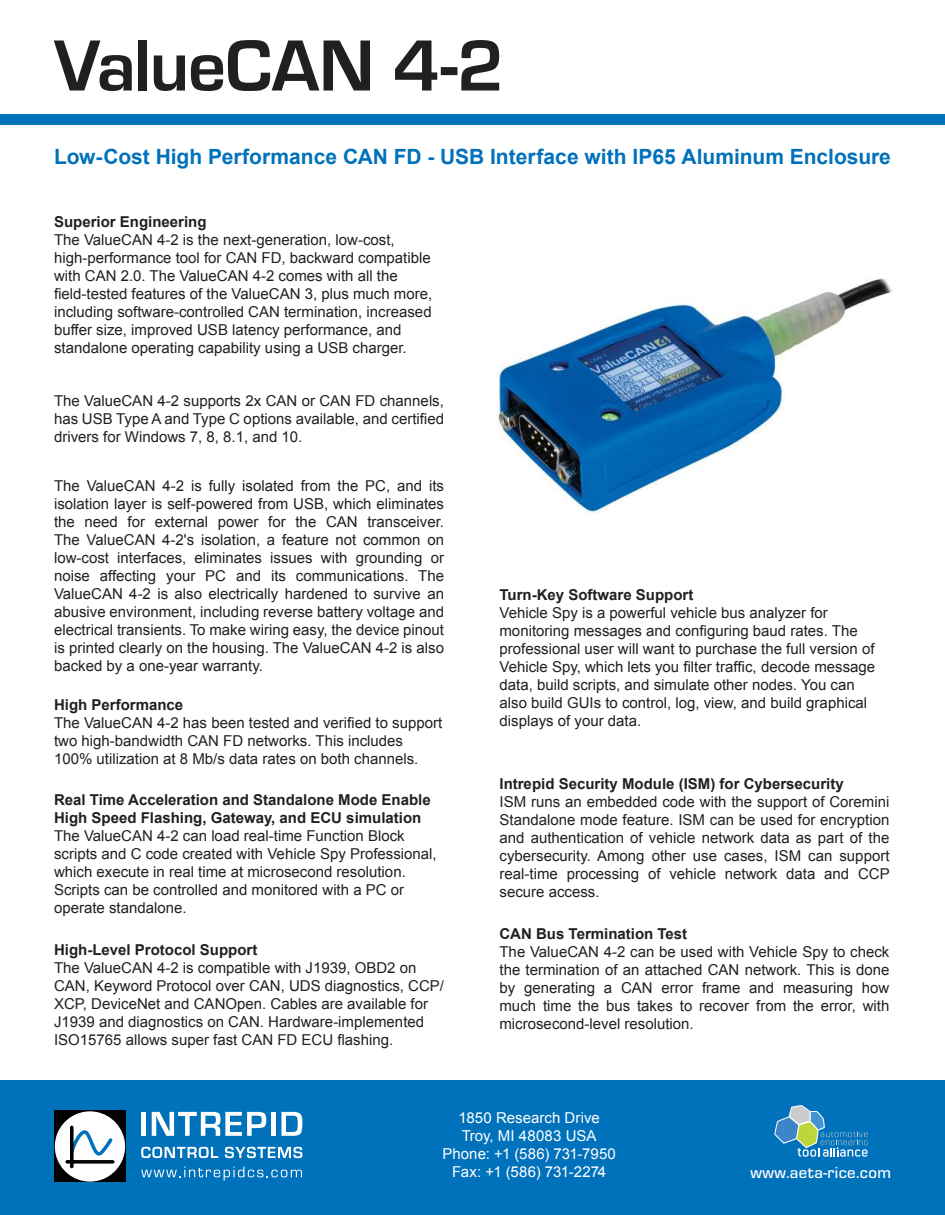
<style>
.page{position:relative;width:945px;height:1215px;background:#fff}
.page>*{position:absolute;margin:0;border:0;box-sizing:border-box;transform-origin:0 0}
.t1{font:700 75px "Eurostile";letter-spacing:-.015em;color:#221f1f}
.t2{font:700 21px "Arial";color:#0071bb}
.t3{font:500 16.65px "Eurostile";letter-spacing:.025em;color:#fff}
.t4{font:15px/18px "Arial";color:#221f1f}
.t5{font:700 15px/18px "Arial";color:#221f1f}
.t6{font:15px/18px "Arial";letter-spacing:.005em;color:#fff;text-align:center}
</style>
<div class="page">
<div style="left:0;top:1080px;width:945px;height:135px;background:#0071bb"></div>
<div style="left:141px;top:1112px;width:5px;height:24px;background:#fff"></div>
<svg style="left:152px;top:1112px;width:114px;height:24px"></svg>
<hr style="left:271px;top:1112px;width:4px;height:24px;background:#fff">
<svg style="left:281px;top:1112px;width:21px;height:24px"></svg>
<svg style="left:141px;top:1147px;width:77px;height:11px"></svg>
<svg style="left:225px;top:1147px;width:77px;height:11px"></svg>
<svg style="left:141px;top:1167px;width:161px;height:14px"></svg>
<div style="left:54px;top:1111px;width:72px;height:71px;background:#000"></div>
<svg style="left:55px;top:1111px;width:70px;height:71px"></svg>
<svg style="left:774px;top:1105px;width:94px;height:52px"></svg>
<div style="left:0;top:114px;width:945px;height:11px;background:#0071bb"></div>
<img style="left:497px;top:278px;width:396px;height:236px">
<h1 class="t1" style="left:54px;top:21px;width:452px">ValueCAN 4-2</h1>
<h2 class="t2" style="left:54px;top:149px;width:838px">Low-Cost High Performance CAN FD - USB Interface with IP65 Aluminum Enclosure</h2>
<p class="t5" style="left:54px;top:214px;width:154px">Superior Engineering</p>
<p class="t4" style="left:54px;top:232px;width:380px">The ValueCAN 4-2 is the next-generation, low-cost, high-performance tool for CAN FD, backward compatible with CAN 2.0. The ValueCAN 4-2 comes with all the<br>昀椀eld-tested features of the ValueCAN 3, plus much more, including software-controlled CAN termination, increased buffer size, improved USB latency performance, and standalone operating capability using a USB charger.</p>
<p class="t4" style="left:54px;top:393px;width:391px;text-align:justify">The ValueCAN 4-2 supports 2x CAN or CAN FD channels, has USB Type A and Type C options available, and certi昀椀ed drivers for Windows 7, 8, 8.1, and 10.</p>
<p class="t4" style="left:54px;top:478px;width:392px;text-align:justify">The ValueCAN 4-2 is fully isolated from the PC, and its isolation layer is self-powered from USB, which eliminates the need for external power for the CAN transceiver.<br>The ValueCAN 4-2's isolation, a feature not common on low-cost interfaces, eliminates issues with grounding or noise affecting your PC and its communications. The ValueCAN 4-2 is also electrically hardened to survive an abusive environment, including reverse battery voltage and electrical transients. To make wiring easy, the device pinout is printed clearly on the housing. The ValueCAN 4-2 is also backed by a one-year warranty.</p>
<p class="t5" style="left:54px;top:697px;width:131px">High Performance</p>
<p class="t4" style="left:54px;top:713px;width:390px">The ValueCAN 4-2 has been tested and veri昀椀ed to support two high-bandwidth CAN FD networks. This includes<br>100% utilization at 8 Mb/s data rates on both channels.</p>
<p class="t5" style="left:54px;top:792px;width:378px">Real Time Acceleration and Standalone Mode Enable<br>High Speed Flashing, Gateway, and ECU simulation</p>
<p class="t4" style="left:54px;top:828px;width:384px">The ValueCAN 4-2 can load real-time Function Block scripts and C code created with Vehicle Spy Professional, which execute in real time at microsecond resolution.<br>Scripts can be controlled and monitored with a PC or operate standalone.</p>
<p class="t5" style="left:54px;top:942px;width:205px">High-Level Protocol Support</p>
<p class="t4" style="left:54px;top:959px;width:392px">The ValueCAN 4-2 is compatible with J1939, OBD2 on CAN, Keyword Protocol over CAN, UDS diagnostics, CCP/ XCP, DeviceNet and CANOpen. Cables are available for J1939 and diagnostics on CAN. Hardware-implemented ISO15765 allows super fast CAN FD ECU 昀氀ashing.</p>
<p class="t5" style="left:500px;top:587px;width:195px">Turn-Key Software Support</p>
<p class="t4" style="left:500px;top:605px;width:377px">Vehicle Spy is a powerful vehicle bus analyzer for monitoring messages and con昀椀guring baud rates. The professional user will want to purchase the full version of Vehicle Spy, which lets you 昀椀lter traf昀椀c, decode message data, build scripts, and simulate other nodes. You can also build GUIs to control, log, view, and build graphical displays of your data.</p>
<p class="t5" style="left:500px;top:776px;width:346px">Intrepid Security Module (ISM) for Cybersecurity</p>
<p class="t4" style="left:500px;top:794px;width:392px;text-align:justify">ISM runs an embedded code with the support of Coremini Standalone mode feature. ISM can be used for encryption and authentication of vehicle network data as part of the cybersecurity. Among other use cases, ISM can support real-time processing of vehicle network data and CCP secure access.</p>
<p class="t5" style="left:500px;top:926px;width:189px">CAN Bus Termination Test</p>
<p class="t4" style="left:500px;top:944px;width:392px;text-align:justify">The ValueCAN 4-2 can be used with Vehicle Spy to check the termination of an attached CAN network. This is done by generating a CAN error frame and measuring how much time the bus takes to recover from the error, with microsecond-level resolution.</p>
<p class="t6" style="left:443px;top:1110px;width:175px">1850 Research Drive<br>Troy, MI 48083 USA<br>Phone: +1 (586) 731-7950<br>Fax: +1 (586) 731-2274</p>
<p class="t3" style="left:751px;top:1162px;width:142px">www.aeta-rice.com</p>
</div>
